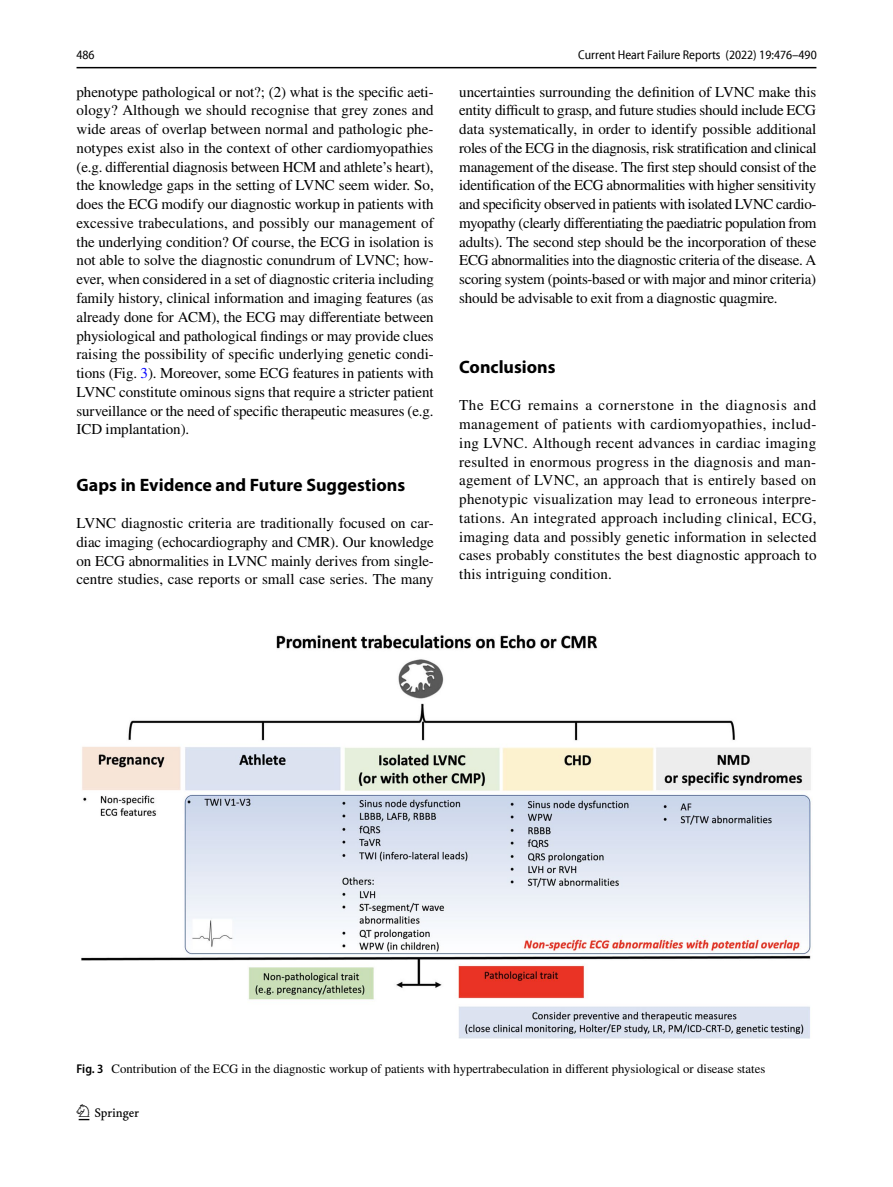
<style>
.page{position:relative;width:893px;height:1187px;background:#fff}
.page>*{position:absolute;margin:0;border:0;box-sizing:border-box;transform-origin:0 0}
.t1{font:22.5px "Springnew Regular 2";color:#000}
.t2{font:700 18px "Myriad Pro";color:#000}
.t3{font:15px/18.8px "STIX";letter-spacing:-.005em;color:#000;text-align:justify}
.t4{font:12.75px "STIX";color:#000}
.t5{font:semi-condensed 12.75px "Myriad Pro Unic";color:#000}
.s1{color:#00f}
.s2{font-family:"Myriad Pro";font-weight:600;font-stretch:semi-condensed}
</style>
<div class="page">
<hr style="left:77px;top:67px;width:739px;height:1px;background:#000">
<img style="left:81px;top:634px;width:730px;height:404px">
<p class="t5" style="left:77px;top:50px;width:20px">486</p>
<p class="t5" style="left:578px;top:50px;width:240px">Current Heart Failure Reports (2022) 19:476–490</p>
<p class="t3" style="left:77px;top:83px;width:359px">phenotype pathological or not?; (2) what is the specific aeti&shy;ology? Although we should recognise that grey zones and wide areas of overlap between normal and pathologic phe&shy;notypes exist also in the context of other cardiomyopathies (e.g. differential diagnosis between HCM and athlete’s heart), the knowledge gaps in the setting of LVNC seem wider. So, does the ECG modify our diagnostic workup in patients with excessive trabeculations, and possibly our management of the underlying condition? Of course, the ECG in isolation is not able to solve the diagnostic conundrum of LVNC; how&shy;ever, when considered in a set of diagnostic criteria including family history, clinical information and imaging features (as already done for ACM), the ECG may differentiate between physiological and pathological findings or may provide clues raising the possibility of specific underlying genetic condi&shy;tions (Fig. <span class="s1">3</span>). Moreover, some ECG features in patients with LVNC constitute ominous signs that require a stricter patient surveillance or the need of specific therapeutic measures (e.g.<br>ICD implantation).</p>
<p class="t2" style="left:77px;top:473px;width:330px">Gaps in Evidence and Future Suggestions</p>
<p class="t3" style="left:77px;top:514px;width:359px">LVNC diagnostic criteria are traditionally focused on car&shy;diac imaging (echocardiography and CMR). Our knowledge on ECG abnormalities in LVNC mainly derives from single&shy;centre studies, case reports or small case series. The many</p>
<p class="t3" style="left:459px;top:83px;width:359px">uncertainties surrounding the definition of LVNC make this entity difficult to grasp, and future studies should include ECG data systematically, in order to identify possible additional roles of the ECG in the diagnosis, risk stratification and clinical management of the disease. The first step should consist of the identification of the ECG abnormalities with higher sensitivity and specificity observed in patients with isolated LVNC cardio&shy;myopathy (clearly differentiating the paediatric population from adults). The second step should be the incorporation of these ECG abnormalities into the diagnostic criteria of the disease. A scoring system (points-based or with major and minor criteria) should be advisable to exit from a diagnostic quagmire.</p>
<p class="t2" style="left:459px;top:355px;width:98px">Conclusions</p>
<p class="t3" style="left:459px;top:397px;width:359px">The ECG remains a cornerstone in the diagnosis and management of patients with cardiomyopathies, includ&shy;ing LVNC. Although recent advances in cardiac imaging resulted in enormous progress in the diagnosis and man&shy;agement of LVNC, an approach that is entirely based on phenotypic visualization may lead to erroneous interpre&shy;tations. An integrated approach including clinical, ECG, imaging data and possibly genetic information in selected cases probably constitutes the best diagnostic approach to this intriguing condition.</p>
<p class="t4" style="left:77px;top:1060px;width:690px"><span class="s2">Fig. 3</span> Contribution of the ECG in the diagnostic workup of patients with hypertrabeculation in different physiological or disease states</p>
<h1 class="t1" style="left:79px;top:1104px;width:62px">1 3</h1>
</div>
